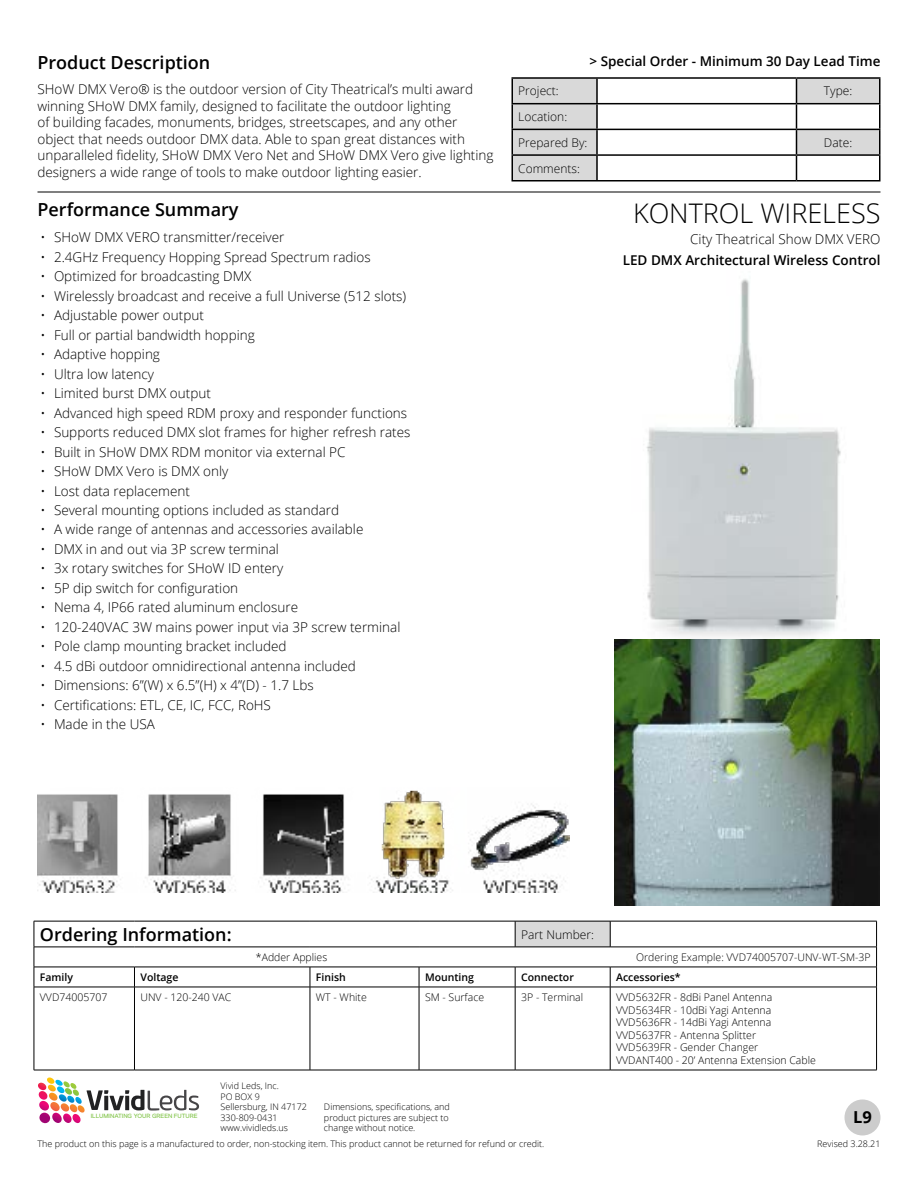
<style>
.page{position:relative;width:918px;height:1188px;background:#fff}
.page>*{position:absolute;margin:0;border:0;box-sizing:border-box;transform-origin:0 0}
.t1{font:300 27px "Open Sans";color:#000}
.t2{font:600 18px "Open Sans";color:#000}
.t3{font:700 16.5px "Open Sans";color:#000}
.t4{font:300 13.5px/16.5px "Open Sans";color:#000}
.t5{font:600 13.5px "Open Sans";color:#000}
.t6{font:300 12px/25.7px "Open Sans";color:#000}
.t7{font:300 10.5px/12.6px "Open Sans";color:#000}
.t8{font:600 10.5px "Open Sans";color:#000}
.t9{font:300 9px/10.5px "Open Sans";color:#000}
.t10{font:5.85px "Victory Neue";color:#7dc242}
</style>
<div class="page">
<img style="left:646px;top:279px;width:195px;height:358px">
<img style="left:614px;top:639px;width:265px;height:266px">
<hr style="left:512px;top:77px;width:85px;height:2px;background:#000">
<hr style="left:597px;top:77px;width:199px;height:2px;background:#000">
<hr style="left:796px;top:77px;width:84px;height:2px;background:#000">
<svg style="left:512px;top:78px;width:368px;height:102px"></svg>
<hr style="left:512px;top:180px;width:85px;height:2px;background:#000">
<hr style="left:597px;top:180px;width:199px;height:2px;background:#000">
<hr style="left:796px;top:180px;width:84px;height:2px;background:#000">
<div style="left:844px;top:1100px;width:36px;height:36px;background:#ccc;border-radius:50%"></div>
<svg style="left:38px;top:1077px;width:161px;height:46px"></svg>
<hr style="left:38px;top:192px;width:842px;height:1px;background:#000">
<img style="left:38px;top:790px;width:531px;height:103px">
<div style="left:515px;top:921px;width:95px;height:26px;background:#d9d9d9"></div>
<hr style="left:34px;top:921px;width:100px;height:1px;background:#000">
<hr style="left:134px;top:921px;width:176px;height:1px;background:#000">
<hr style="left:310px;top:921px;width:109px;height:1px;background:#000">
<hr style="left:419px;top:921px;width:96px;height:1px;background:#000">
<hr style="left:515px;top:921px;width:95px;height:1px;background:#000">
<svg style="left:515px;top:921px;width:1px;height:26px"></svg>
<hr style="left:610px;top:921px;width:267px;height:1px;background:#000">
<svg style="left:610px;top:921px;width:1px;height:26px"></svg>
<hr style="left:34px;top:947px;width:100px;height:1px;background:#000">
<hr style="left:134px;top:947px;width:176px;height:1px;background:#000">
<hr style="left:310px;top:947px;width:109px;height:1px;background:#000">
<hr style="left:419px;top:947px;width:96px;height:1px;background:#000">
<hr style="left:515px;top:947px;width:95px;height:1px;background:#000">
<hr style="left:610px;top:947px;width:267px;height:1px;background:#000">
<hr style="left:34px;top:967px;width:100px;height:1px;background:#000">
<svg style="left:34px;top:921px;width:1px;height:66px"></svg>
<hr style="left:134px;top:967px;width:176px;height:1px;background:#000">
<svg style="left:134px;top:967px;width:1px;height:20px"></svg>
<hr style="left:310px;top:967px;width:109px;height:1px;background:#000">
<svg style="left:310px;top:967px;width:1px;height:20px"></svg>
<hr style="left:34px;top:987px;width:100px;height:1px;background:#000">
<hr style="left:34px;top:987px;width:1px;height:83px;background:#000">
<hr style="left:134px;top:987px;width:176px;height:1px;background:#000">
<hr style="left:134px;top:987px;width:1px;height:83px;background:#000">
<hr style="left:310px;top:987px;width:109px;height:1px;background:#000">
<hr style="left:310px;top:987px;width:1px;height:83px;background:#000">
<hr style="left:34px;top:1070px;width:100px;height:1px;background:#000">
<hr style="left:134px;top:1070px;width:176px;height:1px;background:#000">
<hr style="left:310px;top:1070px;width:109px;height:1px;background:#000">
<hr style="left:419px;top:967px;width:96px;height:1px;background:#000">
<svg style="left:419px;top:967px;width:1px;height:20px"></svg>
<hr style="left:515px;top:967px;width:95px;height:1px;background:#000">
<svg style="left:515px;top:967px;width:1px;height:20px"></svg>
<hr style="left:610px;top:967px;width:267px;height:1px;background:#000">
<svg style="left:610px;top:967px;width:1px;height:20px"></svg>
<svg style="left:876px;top:921px;width:1px;height:66px"></svg>
<hr style="left:419px;top:987px;width:96px;height:1px;background:#000">
<hr style="left:419px;top:987px;width:1px;height:83px;background:#000">
<hr style="left:515px;top:987px;width:95px;height:1px;background:#000">
<hr style="left:515px;top:987px;width:1px;height:83px;background:#000">
<hr style="left:610px;top:987px;width:267px;height:1px;background:#000">
<hr style="left:610px;top:987px;width:1px;height:83px;background:#000">
<hr style="left:876px;top:987px;width:1px;height:83px;background:#000">
<hr style="left:419px;top:1070px;width:96px;height:1px;background:#000">
<hr style="left:515px;top:1070px;width:95px;height:1px;background:#000">
<hr style="left:610px;top:1070px;width:267px;height:1px;background:#000">
<h2 class="t2" style="left:38px;top:50px;width:174px">Product Description</h2>
<p class="t5" style="left:590px;top:52px;width:293px">&gt; Special Order - Minimum 30 Day Lead Time</p>
<p class="t4" style="left:38px;top:81px;width:458px">SHoW DMX Vero® is the outdoor version of City Theatrical’s multi award winning SHoW DMX family, designed to facilitate the outdoor lighting<br>of building facades, monuments, bridges, streetscapes, and any other object that needs outdoor DMX data. Able to span great distances with unparalleled fidelity, SHoW DMX Vero Net and SHoW DMX Vero give lighting designers a wide range of tools to make outdoor lighting easier.</p>
<p class="t6" style="left:518px;top:78px;width:42px">Project:</p>
<p class="t6" style="left:824px;top:78px;width:30px">Type:</p>
<p class="t6" style="left:518px;top:104px;width:71px">Location:<br>Prepared By:</p>
<p class="t6" style="left:824px;top:129px;width:30px">Date:</p>
<p class="t6" style="left:518px;top:155px;width:63px">Comments:</p>
<h2 class="t2" style="left:38px;top:197px;width:203px">Performance Summary</h2>
<p class="t4" style="left:40px;top:229px;width:245px">• SHoW DMX VERO transmitter/receiver</p>
<p class="t4" style="left:40px;top:248px;width:332px">• 2.4GHz Frequency Hopping Spread Spectrum radios</p>
<p class="t4" style="left:40px;top:268px;width:213px">• Optimized for broadcasting DMX</p>
<p class="t4" style="left:40px;top:287px;width:367px">• Wirelessly broadcast and receive a full Universe (512 slots)</p>
<p class="t4" style="left:40px;top:307px;width:165px">• Adjustable power output</p>
<p class="t4" style="left:40px;top:326px;width:216px">• Full or partial bandwidth hopping</p>
<p class="t4" style="left:40px;top:346px;width:121px">• Adaptive hopping</p>
<p class="t4" style="left:40px;top:365px;width:115px">• Ultra low latency</p>
<p class="t4" style="left:40px;top:385px;width:172px">• Limited burst DMX output</p>
<p class="t4" style="left:40px;top:404px;width:368px">• Advanced high speed RDM proxy and responder functions</p>
<p class="t4" style="left:40px;top:424px;width:371px">• Supports reduced DMX slot frames for higher refresh rates</p>
<p class="t4" style="left:40px;top:443px;width:307px">• Built in SHoW DMX RDM monitor via external PC</p>
<p class="t4" style="left:40px;top:462px;width:189px">• SHoW DMX Vero is DMX only</p>
<p class="t4" style="left:40px;top:482px;width:151px">• Lost data replacement</p>
<p class="t4" style="left:40px;top:501px;width:300px">• Several mounting options included as standard</p>
<p class="t4" style="left:40px;top:521px;width:324px">• A wide range of antennas and accessories available</p>
<p class="t4" style="left:40px;top:540px;width:240px">• DMX in and out via 3P screw terminal</p>
<p class="t4" style="left:40px;top:560px;width:244px">• 3x rotary switches for SHoW ID entery</p>
<p class="t4" style="left:40px;top:579px;width:199px">• 5P dip switch for configuration</p>
<p class="t4" style="left:40px;top:599px;width:259px">• Nema 4, IP66 rated aluminum enclosure</p>
<p class="t4" style="left:40px;top:618px;width:361px">• 120-240VAC 3W mains power input via 3P screw terminal</p>
<p class="t4" style="left:40px;top:638px;width:247px">• Pole clamp mounting bracket included</p>
<p class="t4" style="left:40px;top:657px;width:317px">• 4.5 dBi outdoor omnidirectional antenna included</p>
<p class="t4" style="left:40px;top:677px;width:275px">• Dimensions: 6”(W) x 6.5”(H) x 4”(D) - 1.7 Lbs</p>
<p class="t4" style="left:40px;top:696px;width:232px">• Certifications: ETL, CE, IC, FCC, RoHS</p>
<p class="t4" style="left:40px;top:716px;width:116px">• Made in the USA</p>
<h1 class="t1" style="left:633px;top:195px;width:249px">KONTROL WIRELESS</h1>
<p class="t4" style="left:690px;top:231px;width:192px">City Theatrical Show DMX VERO</p>
<p class="t5" style="left:623px;top:251px;width:259px">LED DMX Architectural Wireless Control</p>
<h2 class="t2" style="left:40px;top:922px;width:193px">Ordering Information:</h2>
<p class="t6" style="left:521px;top:921px;width:74px">Part Number:</p>
<p class="t7" style="left:256px;top:951px;width:73px">*Adder Applies</p>
<p class="t7" style="left:636px;top:951px;width:236px">Ordering Example: VVD74005707-UNV-WT-SM-3P</p>
<p class="t8" style="left:40px;top:970px;width:35px">Family</p>
<p class="t8" style="left:140px;top:970px;width:39px">Voltage</p>
<p class="t8" style="left:316px;top:970px;width:31px">Finish</p>
<p class="t8" style="left:425px;top:970px;width:51px">Mounting</p>
<p class="t8" style="left:521px;top:970px;width:54px">Connector</p>
<p class="t8" style="left:616px;top:970px;width:66px">Accessories*</p>
<p class="t7" style="left:40px;top:991px;width:69px">VVD74005707</p>
<p class="t7" style="left:140px;top:991px;width:92px">UNV - 120-240 VAC</p>
<p class="t7" style="left:316px;top:991px;width:52px">WT - White</p>
<p class="t7" style="left:425px;top:991px;width:61px">SM - Surface</p>
<p class="t7" style="left:521px;top:991px;width:64px">3P - Terminal</p>
<p class="t7" style="left:616px;top:991px;width:201px">VVD5632FR - 8dBi Panel Antenna<br>VVD5634FR - 10dBi Yagi Antenna<br>VVD5636FR - 14dBi Yagi Antenna<br>VVD5637FR - Antenna Splitter<br>VVD5639FR - Gender Changer<br>VVDANT400 - 20’ Antenna Extension Cable</p>
<p class="t10" style="left:91px;top:1112px;width:108px">ILLUMINATING YOUR GREEN FUTURE</p>
<p class="t9" style="left:220px;top:1080px;width:88px">Vivid Leds, Inc.<br>PO BOX 9<br>Sellersburg, IN 47172<br>330-809-0431 www.vividleds.us</p>
<p class="t9" style="left:324px;top:1101px;width:127px">Dimensions, specifications, and product pictures are subject to change without notice.</p>
<p class="t3" style="left:853px;top:1106px;width:20px">L9</p>
<p class="t9" style="left:38px;top:1138px;width:508px">The product on this page is a manufactured to order, non-stocking item. This product cannot be returned for refund or credit.</p>
<p class="t9" style="left:817px;top:1138px;width:65px">Revised 3.28.21</p>
</div>
